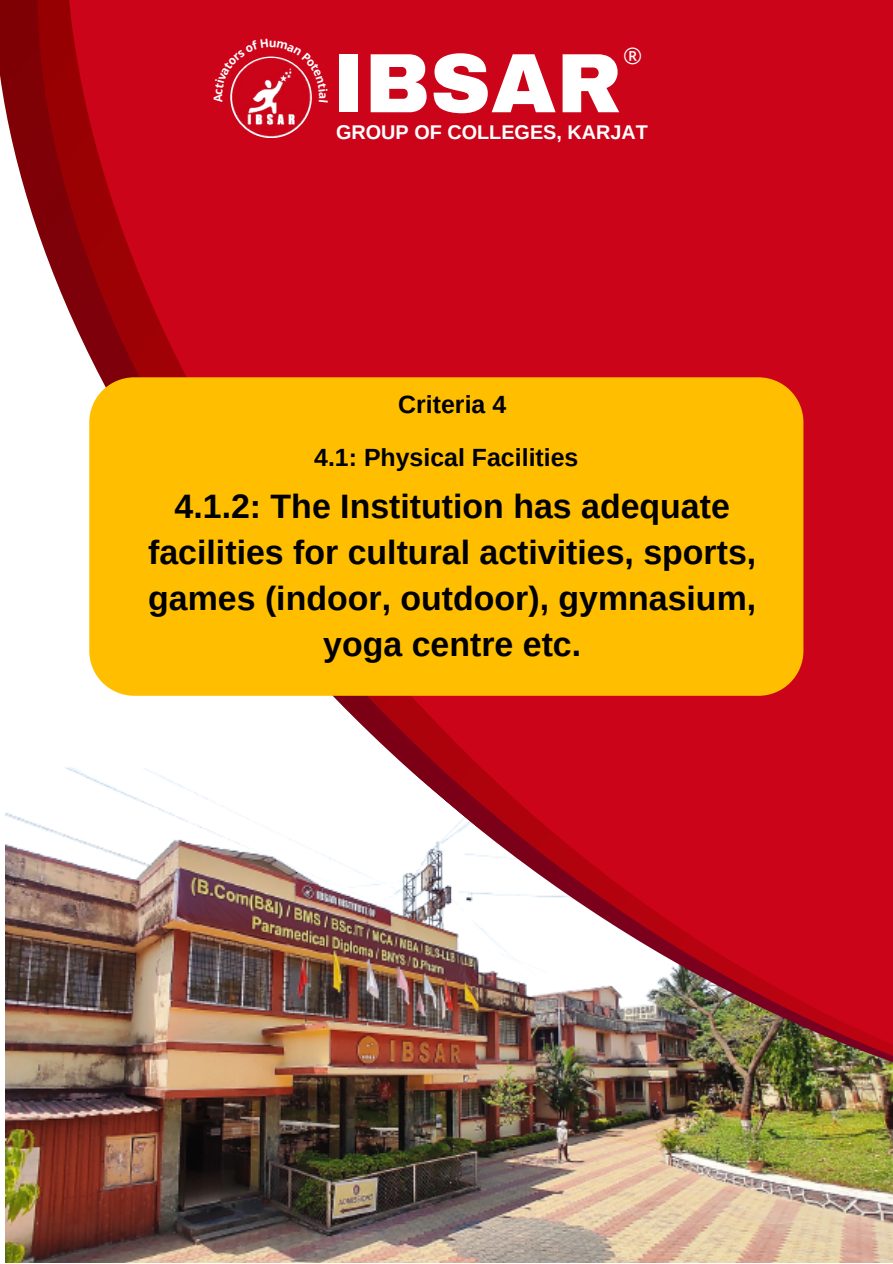
<style>
.page{position:relative;width:893px;height:1264px;background:#fff}
.page>*{position:absolute;margin:0;border:0;box-sizing:border-box;transform-origin:0 0}
.t1{font:900 84.15px "Archivo";color:#fff}
.t2{font:700 33.9px/46.2px "Arimo";color:#000;text-align:center}
.t3{font:700 24.9px "Arimo";color:#000}
.t4{font:22.95px "Open Sans";color:#fff}
.t5{font:700 19.8px "Arimo";color:#fff}
.t6{font:700 11.7px "Open Sans";color:#fff}
</style>
<div class="page">
<img style="left:6px;top:1240px;width:886px;height:22px">
<img style="left:0;top:0;width:892px;height:1240px">
<img style="left:223px;top:103px;width:95px;height:41px">
<div style="left:89px;top:377px;width:714px;height:318px;background:#ffbf00"></div>
<svg style="left:214px;top:39px;width:114px;height:64px;background:#cf172a"></svg>
<p class="t6" style="left:331px;top:92px;width:9px;rotate:90deg">a</p>
<p class="t4" style="left:623px;top:39px;width:21px">®</p>
<p class="t1" style="left:331px;top:38px;width:292px">IBSAR</p>
<p class="t5" style="left:336px;top:121px;width:313px">GROUP OF COLLEGES, KARJAT</p>
<p class="t3" style="left:398px;top:391px;width:109px">Criteria 4</p>
<p class="t3" style="left:314px;top:443px;width:266px">4.1: Physical Facilities</p>
<p class="t2" style="left:148px;top:483px;width:609px">4.1.2: The Institution has adequate facilities for cultural activities, sports, games (indoor, outdoor), gymnasium, yoga centre etc.</p>
</div>
